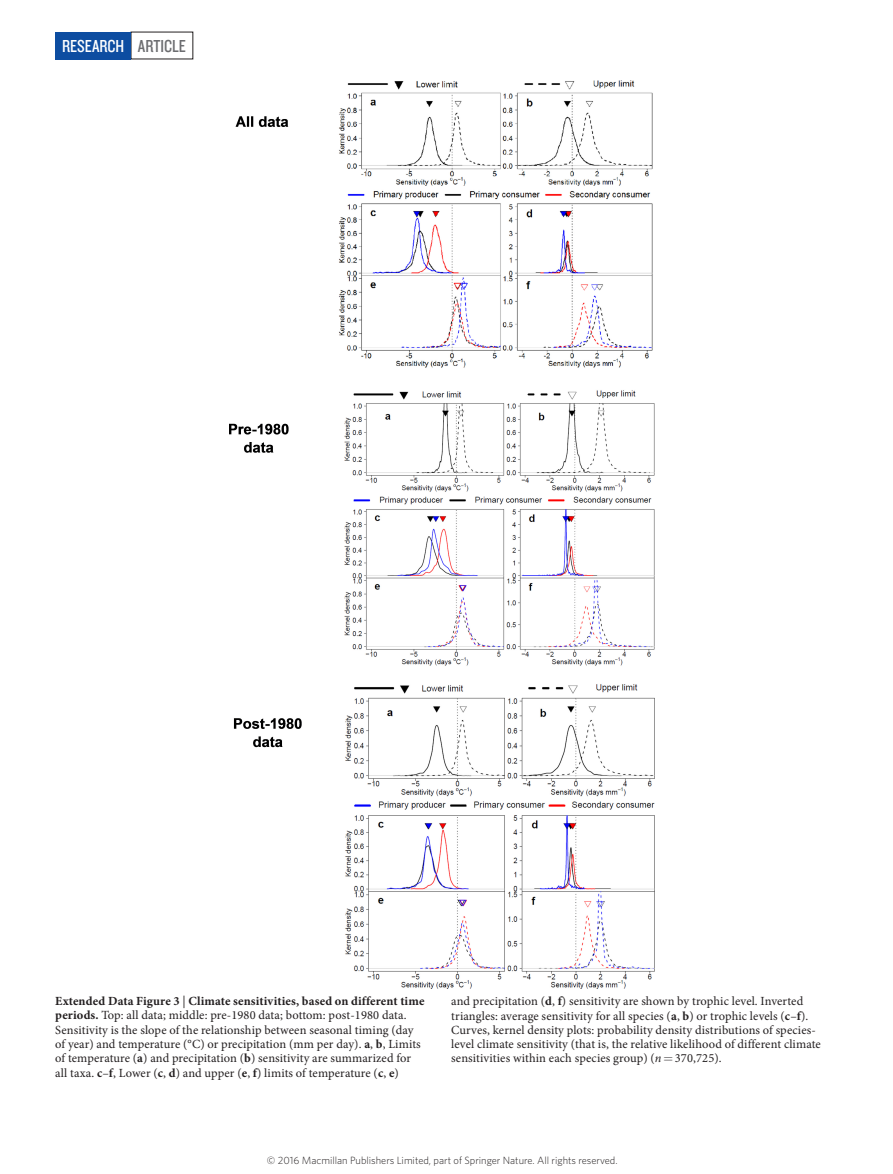
<style>
.page{position:relative;width:893px;height:1174px;background:#fff}
.page>*{position:absolute;margin:0;border:0;box-sizing:border-box;transform-origin:0 0}
.t1{font:18px "Knockout 29 Junior Ltweight";color:#fff}
.t2{font:12.45px/14.2px "Minion Pro";letter-spacing:.01em;color:#231f20}
.t3{font:300 10.5px "Whitney";color:#231f20}
.s1{color:#6c6d70}
.s2{font-weight:700}
.s3{font-style:italic}
</style>
<div class="page">
<div style="left:55px;top:32px;width:76px;height:27px;background:#0d4da1"></div>
<img style="left:230px;top:81px;width:425px;height:907px">
<h1 class="t1" style="left:62px;top:34px;width:125px">RESEARCH <span class="s1">ARTICLE</span></h1>
<p class="t2" style="left:55px;top:994px;width:371px"><span class="s2">Extended Data Figure 3</span> | <span class="s2">Climate sensitivities, based on different time periods.</span> Top: all data; middle: pre-1980 data; bottom: post-1980 data.<br>Sensitivity is the slope of the relationship between seasonal timing (day of year) and temperature (°C) or precipitation (mm per day). <span class="s2">a</span>, <span class="s2">b</span>, Limits of temperature (<span class="s2">a</span>) and precipitation (<span class="s2">b</span>) sensitivity are summarized for all taxa. <span class="s2">c</span>–<span class="s2">f</span>, Lower (<span class="s2">c</span>, <span class="s2">d</span>) and upper (<span class="s2">e</span>, <span class="s2">f</span>) limits of temperature (<span class="s2">c</span>, <span class="s2">e</span>)</p>
<p class="t2" style="left:451px;top:994px;width:371px">and precipitation (<span class="s2">d</span>, <span class="s2">f</span>) sensitivity are shown by trophic level. Inverted triangles: average sensitivity for all species (<span class="s2">a</span>, <span class="s2">b</span>) or trophic levels (<span class="s2">c</span>–<span class="s2">f</span>).<br>Curves, kernel density plots: probability density distributions of species&shy;level climate sensitivity (that is, the relative likelihood of different climate sensitivities within each species group) (<span class="s3">n</span> 370,725).</p>
<p class="t3" style="left:267px;top:1153px;width:352px">© 2016 Macmillan Publishers Limited, part of Springer Nature. All rights reserved.</p>
</div>
